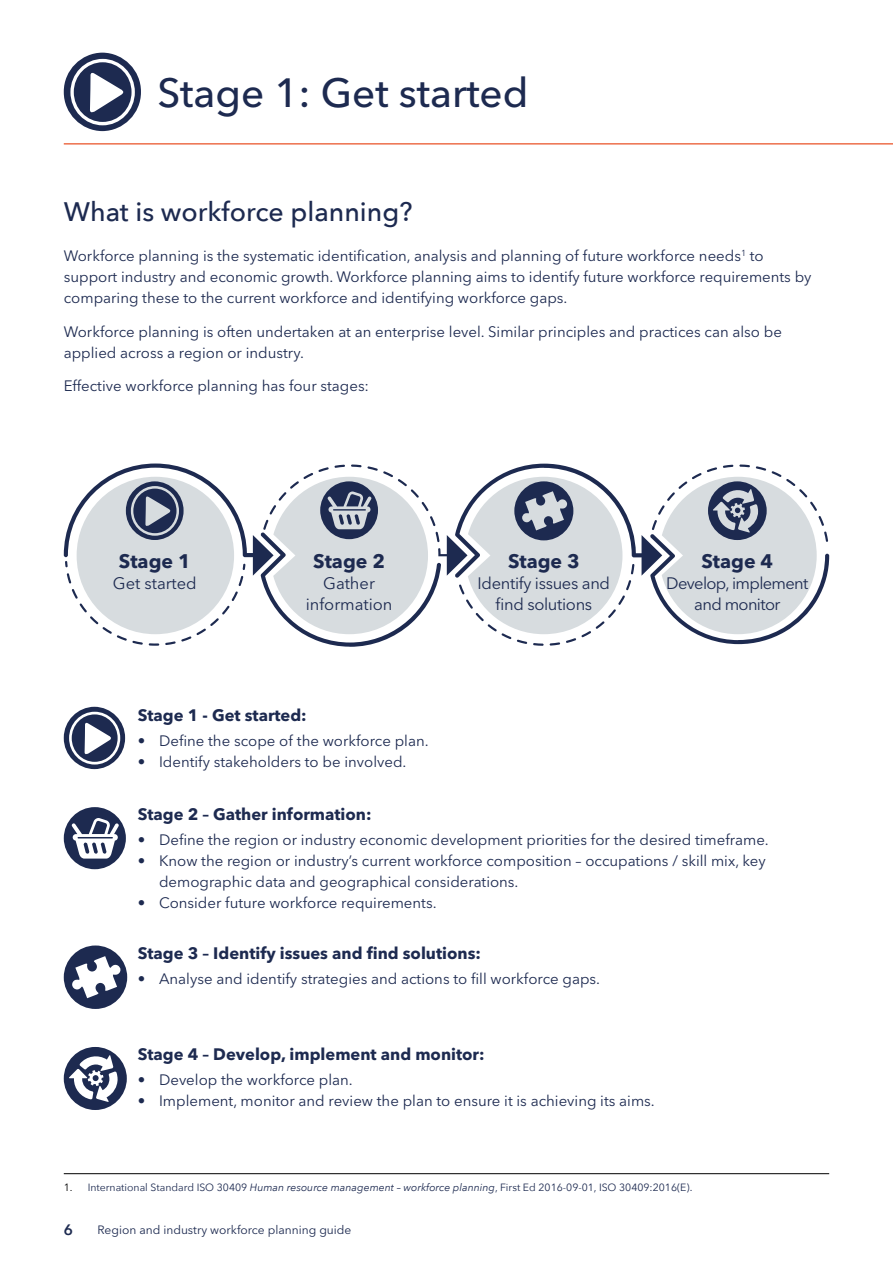
<style>
.page{position:relative;width:893px;height:1263px;background:#fff}
.page>*{position:absolute;margin:0;border:0;box-sizing:border-box;transform-origin:0 0}
.t1{font:500 40.5px "Avenir Next LT Pro";color:#1d2a50}
.t2{font:500 26.7px "Avenir Next";color:#1d2a50}
.t3{font:700 19.5px "Avenir Next LT Pro";color:#1d2a50}
.t4{font:700 16.5px "Avenir Next LT Pro";color:#1d2a50}
.t5{font:16.5px/21px "Avenir Next LT Pro";letter-spacing:-.02em;color:#1d2a50;text-align:center}
.t6{font:16.5px/21px "Avenir Next LT Pro";color:#1d2a50;text-align:center}
.t7{font:16.5px/21px "Avenir Next LT Pro";letter-spacing:-.04em;color:#1d2a50;text-align:center}
.t8{font:15px/21px "Avenir Next LT Pro";color:#1d2a50}
.t9{font:600 15px "Avenir Next LT Pro";color:#1d2a50}
.t10{font:12px "Avenir Next LT Pro";color:#1d2a50}
.t11{font:10.5px "Avenir Next";color:#1d2a50}
.s1{font-family:"Avenir Next LT Pro";color:#000}
.s2{font-style:italic}
</style>
<div class="page">
<hr style="left:64px;top:143px;width:829px;height:2px;background:#ed6f4b">
<hr style="left:64px;top:1173px;width:765px;height:1px;background:#000">
<svg style="left:64px;top:1047px;width:63px;height:63px"></svg>
<svg style="left:64px;top:807px;width:62px;height:62px"></svg>
<svg style="left:64px;top:707px;width:61px;height:62px"></svg>
<svg style="left:64px;top:53px;width:77px;height:78px"></svg>
<svg style="left:64px;top:945px;width:63px;height:64px"></svg>
<svg style="left:64px;top:463px;width:765px;height:184px"></svg>
<h1 class="t1" style="left:157px;top:69px;width:373px">Stage 1: Get started</h1>
<h2 class="t2" style="left:64px;top:189px;width:350px">What is workforce planning?</h2>
<p class="t8" style="left:64px;top:245px;width:749px">Workforce planning is the systematic identification, analysis and planning of future workforce needs<sup>1</sup> to support industry and economic growth. Workforce planning aims to identify future workforce requirements by comparing these to the current workforce and identifying workforce gaps.</p>
<p class="t8" style="left:64px;top:321px;width:720px">Workforce planning is often undertaken at an enterprise level. Similar principles and practices can also be applied across a region or industry.</p>
<p class="t8" style="left:64px;top:376px;width:307px">Effective workforce planning has four stages:</p>
<h3 class="t3" style="left:119px;top:549px;width:73px">Stage 1</h3>
<p class="t6" style="left:113px;top:572px;width:85px">Get started</p>
<h3 class="t3" style="left:313px;top:549px;width:73px">Stage 2</h3>
<p class="t6" style="left:306px;top:572px;width:88px">Gather information</p>
<p class="t4" style="left:138px;top:705px;width:170px">Stage 1 - Get started:</p>
<p class="t8" style="left:138px;top:730px;width:292px">• Define the scope of the workforce plan.</p>
<p class="t8" style="left:138px;top:751px;width:270px">• Identify stakeholders to be involved.</p>
<p class="t4" style="left:138px;top:804px;width:235px">Stage 2 – Gather information:</p>
<h3 class="t3" style="left:508px;top:549px;width:73px">Stage 3</h3>
<p class="t5" style="left:478px;top:572px;width:134px">Identify issues and find solutions</p>
<h3 class="t3" style="left:701px;top:549px;width:73px">Stage 4</h3>
<p class="t7" style="left:666px;top:572px;width:144px">Develop, implement and monitor</p>
<p class="t8" style="left:138px;top:829px;width:632px">• Define the region or industry economic development priorities for the desired timeframe.</p>
<p class="t8" style="left:159px;top:850px;width:608px;text-indent:-21px">• Know the region or industry’s current workforce composition – occupations / skill mix, key demographic data and geographical considerations.</p>
<p class="t8" style="left:138px;top:892px;width:300px">• Consider future workforce requirements.</p>
<p class="t4" style="left:138px;top:943px;width:345px">Stage 3 – Identify issues and find solutions:</p>
<p class="t8" style="left:138px;top:968px;width:464px">• Analyse and identify strategies and actions to fill workforce gaps.</p>
<p class="t4" style="left:138px;top:1044px;width:348px">Stage 4 – Develop, implement and monitor:</p>
<p class="t8" style="left:138px;top:1069px;width:217px">• Develop the workforce plan.</p>
<p class="t8" style="left:138px;top:1090px;width:518px">• Implement, monitor and review the plan to ensure it is achieving its aims.</p>
<p class="t11" style="left:64px;top:1178px;width:630px"><span class="s1">1.</span> International Standard ISO 30409 <span class="s2">Human resource management – workforce planning</span>, First Ed 2016-09-01, ISO 30409:2016(E).</p>
<p class="t9" style="left:64px;top:1220px;width:11px">6</p>
<p class="t10" style="left:98px;top:1222px;width:255px">Region and industry workforce planning guide</p>
</div>
